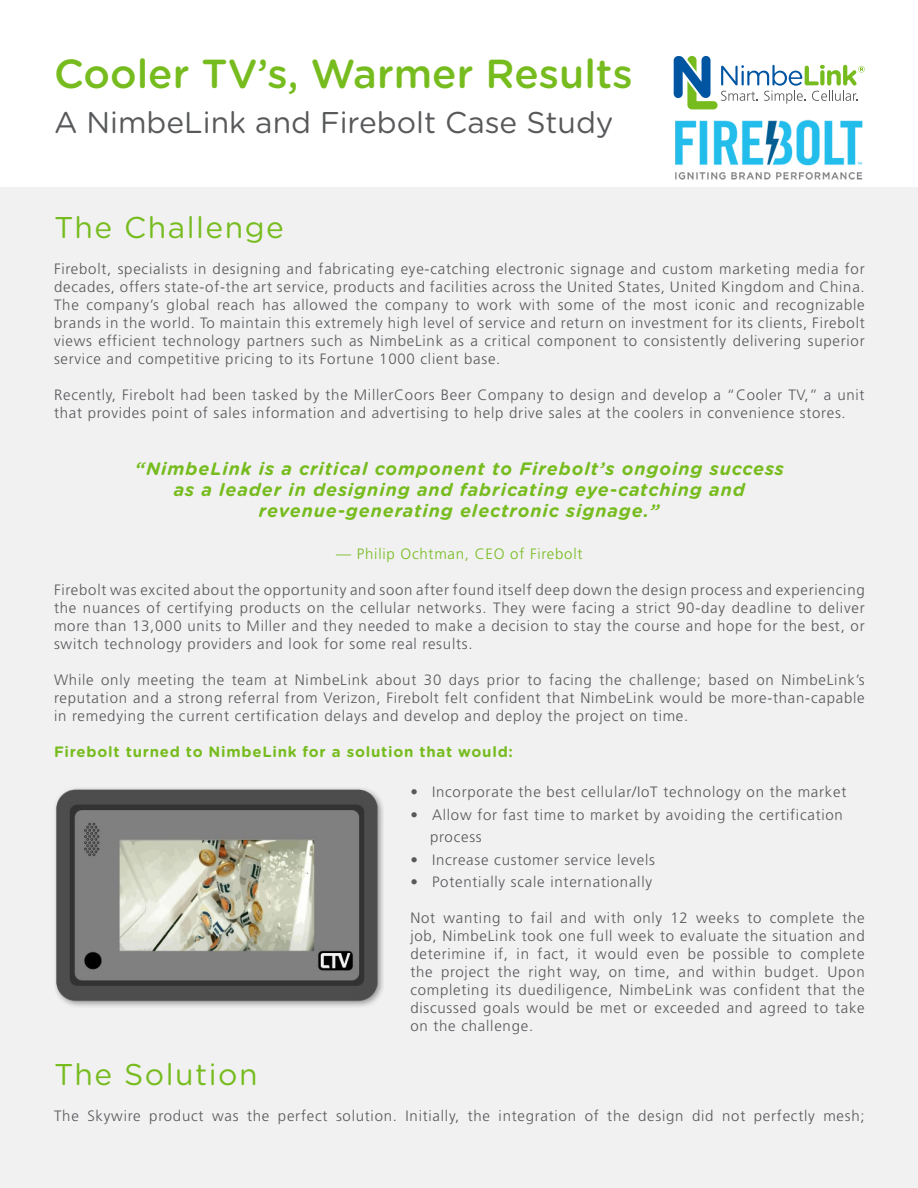
<style>
.page{position:relative;width:918px;height:1188px;background:#fff}
.page>*{position:absolute;margin:0;border:0;box-sizing:border-box;transform-origin:0 0}
.t1{font:500 40.5px "Gotham Rounded";color:#77bc1f}
.t2{font:30px "Gotham Rounded";color:#58595b}
.t3{font:30px "Gotham Rounded";letter-spacing:.05em;color:#77bc1f}
.t4{font:italic 700 18px/21px "Gotham Rounded";letter-spacing:.05em;color:#77bc1f;text-align:center}
.t5{font:300 15px/18px "Frutiger";letter-spacing:.05em;color:#58595b;text-align:justify}
.t6{font:700 15px "Gotham Rounded";letter-spacing:.05em;color:#77bc1f}
.t7{font:300 15px "Frutiger";letter-spacing:.05em;color:#77bc1f}
</style>
<div class="page">
<div style="left:0;top:188px;width:918px;height:1000px;background:#f1f1f2"></div>
<img style="left:55px;top:788px;width:328px;height:219px">
<img style="left:675px;top:109px;width:188px;height:71px">
<svg style="left:674px;top:56px;width:191px;height:53px"></svg>
<h1 class="t1" style="left:54px;top:45px;width:580px">Cooler TV’s, Warmer Results</h1>
<h2 class="t2" style="left:54px;top:102px;width:561px">A NimbeLink and Firebolt Case Study</h2>
<h2 class="t3" style="left:54px;top:207px;width:231px">The Challenge</h2>
<p class="t5" style="left:54px;top:260px;width:812px">Firebolt, specialists in designing and fabricating eye-catching electronic signage and custom marketing media for decades, offers state-of-the art service, products and facilities across the United States, United Kingdom and China.<br>The company’s global reach has allowed the company to work with some of the most iconic and recognizable brands in the world. To maintain this extremely high level of service and return on investment for its clients, Firebolt views efficient technology partners such as NimbeLink as a critical component to consistently delivering superior service and competitive pricing to its Fortune 1000 client base.</p>
<p class="t5" style="left:54px;top:386px;width:812px">Recently, Firebolt had been tasked by the MillerCoors Beer Company to design and develop a “Cooler TV,” a unit that provides point of sales information and advertising to help drive sales at the coolers in convenience stores.</p>
<p class="t4" style="left:135px;top:457px;width:650px">“NimbeLink is a critical component to Firebolt’s ongoing success as a leader in designing and fabricating eye-catching and revenue-generating electronic signage.”</p>
<p class="t7" style="left:336px;top:545px;width:248px">— Philip Ochtman, CEO of Firebolt</p>
<p class="t5" style="left:54px;top:581px;width:812px">Firebolt was excited about the opportunity and soon after found itself deep down the design process and experiencing the nuances of certifying products on the cellular networks. They were facing a strict 90-day deadline to deliver more than 13,000 units to Miller and they needed to make a decision to stay the course and hope for the best, or switch technology providers and look for some real results.</p>
<p class="t5" style="left:54px;top:671px;width:812px">While only meeting the team at NimbeLink about 30 days prior to facing the challenge; based on NimbeLink’s reputation and a strong referral from Verizon, Firebolt felt confident that NimbeLink would be more-than-capable in remedying the current certification delays and develop and deploy the project on time.</p>
<p class="t6" style="left:54px;top:741px;width:460px">Firebolt turned to NimbeLink for a solution that would:</p>
<p class="t5" style="left:410px;top:783px;width:438px">• Incorporate the best cellular/IoT technology on the market</p>
<p class="t5" style="left:430px;top:804px;width:414px;line-height:22.5px;text-indent:-20px">• Allow for fast time to market by avoiding the certification process</p>
<p class="t5" style="left:410px;top:851px;width:246px">• Increase customer service levels</p>
<p class="t5" style="left:410px;top:873px;width:243px">• Potentially scale internationally</p>
<p class="t5" style="left:410px;top:909px;width:456px">Not wanting to fail and with only 12 weeks to complete the job, NimbeLink took one full week to evaluate the situation and deterimine if, in fact, it would even be possible to complete the project the right way, on time, and within budget. Upon completing its duediligence, NimbeLink was confident that the discussed goals would be met or exceeded and agreed to take on the challenge.</p>
<h2 class="t3" style="left:54px;top:1054px;width:205px">The Solution</h2>
<p class="t5" style="left:54px;top:1107px;width:812px">The Skywire product was the perfect solution. Initially, the integration of the design did not perfectly mesh;</p>
</div>
